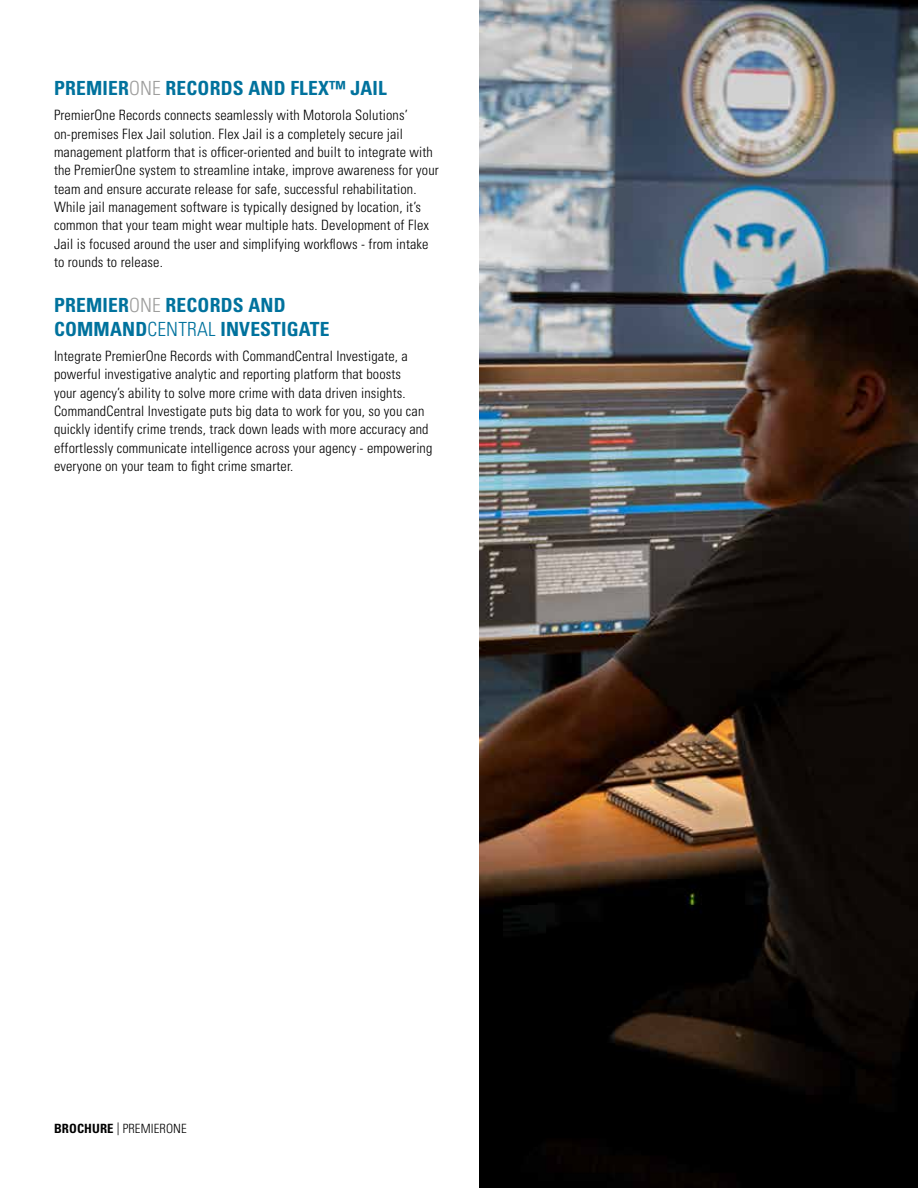
<style>
.page{position:relative;width:918px;height:1188px;background:#fff}
.page>*{position:absolute;margin:0;border:0;box-sizing:border-box;transform-origin:0 0}
.t1{font:700 condensed 19.5px/23.2px "Univers LT Std";letter-spacing:.01em;color:#00729d}
.t2{font:300 condensed 14.25px/18.3px "Univers LT Std";letter-spacing:.01em;color:#000}
.t3{font:300 condensed 12.75px "Univers";letter-spacing:.01em;color:#000}
.s1{font-weight:300;color:#9d9d9c}
.s2{font-weight:300}
.s3{font-weight:700}
</style>
<div class="page">
<img style="left:479px;top:0;width:439px;height:1188px">
<h1 class="t1" style="left:54px;top:76px;width:334px">PREMIER<span class="s1">ONE</span> RECORDS AND FLEX™ JAIL</h1>
<p class="t2" style="left:54px;top:106px;width:386px">PremierOne Records connects seamlessly with Motorola Solutions’ on-premises Flex Jail solution. Flex Jail is a completely secure jail management platform that is officer-oriented and built to integrate with the PremierOne system to streamline intake, improve awareness for your team and ensure accurate release for safe, successful rehabilitation.<br>While jail management software is typically designed by location, it’s common that your team might wear multiple hats. Development of Flex Jail is focused around the user and simplifying workflows - from intake to rounds to release.</p>
<h1 class="t1" style="left:54px;top:294px;width:277px">PREMIER<span class="s1">ONE</span> RECORDS AND<br>COMMAND<span class="s2">CENTRAL</span> INVESTIGATE</h1>
<p class="t2" style="left:54px;top:347px;width:380px">Integrate PremierOne Records with CommandCentral Investigate, a powerful investigative analytic and reporting platform that boosts<br>your agency’s ability to solve more crime with data driven insights.<br>CommandCentral Investigate puts big data to work for you, so you can quickly identify crime trends, track down leads with more accuracy and effortlessly communicate intelligence across your agency - empowering everyone on your team to fight crime smarter.</p>
<p class="t3" style="left:54px;top:1121px;width:134px"><span class="s3">BROCHURE</span> | PREMIERONE</p>
</div>
